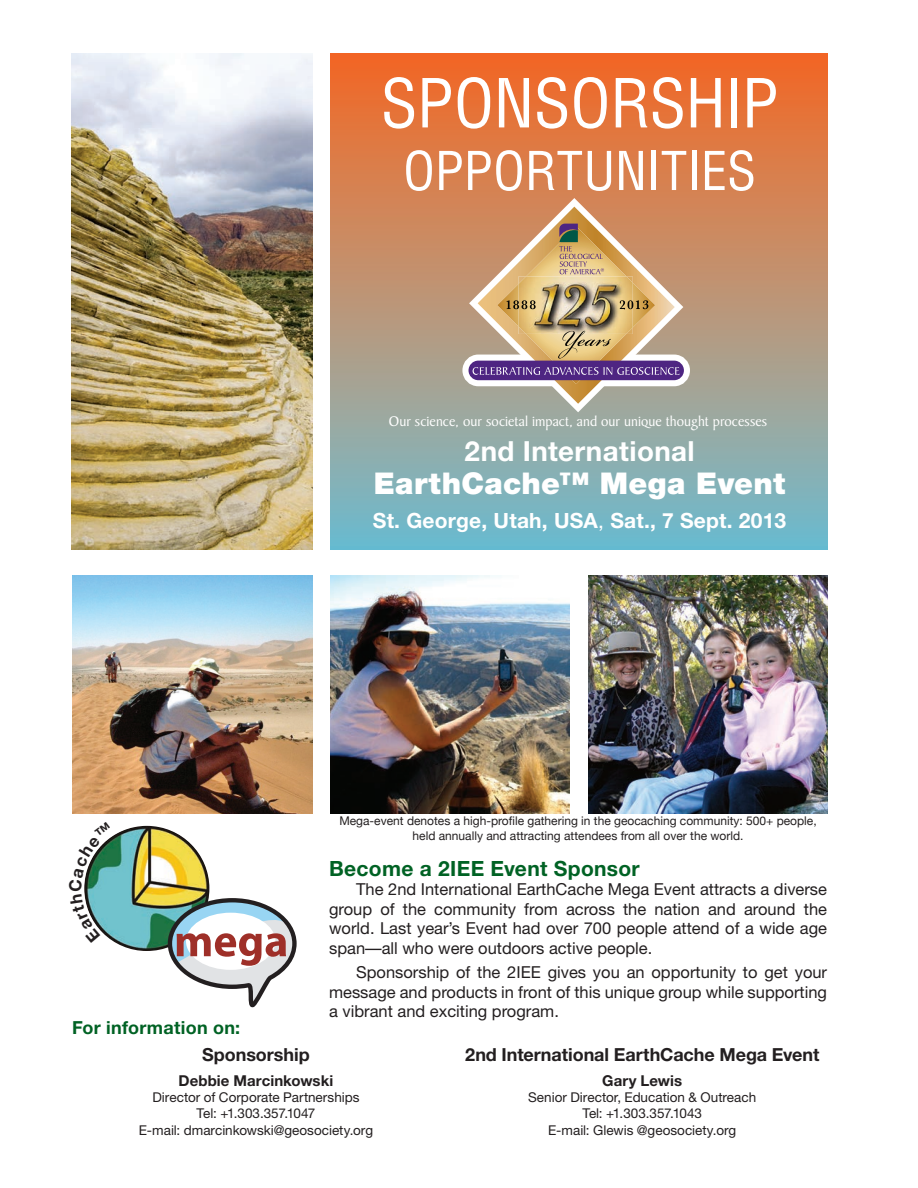
<style>
.page{position:relative;width:918px;height:1188px;background:#fff}
.page>*{position:absolute;margin:0;border:0;box-sizing:border-box;transform-origin:0 0}
.t1{font:condensed 65.85px "Helvetica";letter-spacing:-.005em;color:#fff}
.t2{font:condensed 52.2px "Helvetica";color:#fff}
.t3{font:900 30px "Helvetica Neue";letter-spacing:.015em;color:#fff}
.t4{font:700 27.75px "Helvetica Neue";letter-spacing:.015em;color:#fff}
.t5{font:700 21px "Helvetica Neue";letter-spacing:.01em;color:#fff}
.t6{font:700 21px "Helvetica Neue";letter-spacing:.015em;color:#006224}
.t7{font:700 18px "Helvetica Neue";letter-spacing:-.005em;color:#231f20}
.t8{font:700 18px "Helvetica Neue";letter-spacing:.015em;color:#006224}
.t9{font:16.5px/19.5px "Helvetica Neue";color:#231f20;text-align:justify}
.t10{font:15px "Baker Signet BT";letter-spacing:.005em;color:#fff}
.t11{font:700 15px "Helvetica Neue";letter-spacing:.005em;color:#231f20}
.t12{font:13.5px/16.2px "Helvetica Neue";color:#231f20;text-align:center}
.t13{font:12px/15px "Helvetica Neue";color:#231f20;text-align:center}
.s1{font-weight:400}
</style>
<div class="page">
<div style="left:331px;top:53px;width:496px;height:497px;background:linear-gradient(to bottom,#f96a23,#75bece)"></div>
<svg style="left:462px;top:198px;width:228px;height:214px;background:#bd977a"></svg>
<div style="left:462px;top:355px;width:228px;height:31px;border:12px solid #fff;border-radius:10px"></div>
<div style="left:469px;top:361px;width:215px;height:19px;background:#4e2582;border-radius:10px"></div>
<svg style="left:473px;top:207px;width:207px;height:197px"></svg>
<img style="left:72px;top:53px;width:240px;height:497px">
<img style="left:72px;top:575px;width:240px;height:239px">
<img style="left:331px;top:575px;width:238px;height:239px">
<img style="left:589px;top:575px;width:238px;height:239px">
<img style="left:84px;top:826px;width:125px;height:125px;border-radius:63px">
<svg style="left:168px;top:898px;width:129px;height:109px"></svg>
<svg style="left:84px;top:838px;width:26px;height:101px"></svg>
<h1 class="t1" style="left:381px;top:62px;width:399px">SPONSORSHIP</h1>
<h2 class="t2" style="left:403px;top:138px;width:355px">OPPORTUNITIES</h2>
<p class="t10" style="left:389px;top:413px;width:380px">Our science, our societal impact, and our unique thought processes</p>
<h3 class="t4" style="left:464px;top:434px;width:232px">2nd International</h3>
<h3 class="t3" style="left:374px;top:465px;width:413px">EarthCache™ Mega Event</h3>
<p class="t5" style="left:373px;top:507px;width:415px">St. George, Utah, USA<span class="s1">,</span> Sat., 7 Sept. 2013</p>
<p class="t8" style="left:72px;top:1016px;width:170px">For information on:</p>
<p class="t13" style="left:339px;top:813px;width:479px">Mega-event denotes a high-profile gathering in the geocaching community: 500+ people, held annually and attracting attendees from all over the world.</p>
<p class="t6" style="left:329px;top:855px;width:312px">Become a 2IEE Event Sponsor</p>
<p class="t9" style="left:329px;top:880px;width:499px;text-indent:27px">The 2nd International EarthCache Mega Event attracts a diverse group of the community from across the nation and around the world. Last year’s Event had over 700 people attend of a wide age span—all who were outdoors active people.</p>
<p class="t9" style="left:329px;top:962px;width:500px;text-indent:27px">Sponsorship of the 2IEE gives you an opportunity to get your message and products in front of this unique group while supporting a vibrant and exciting program.</p>
<p class="t7" style="left:202px;top:1044px;width:109px">Sponsorship</p>
<p class="t11" style="left:179px;top:1071px;width:156px">Debbie Marcinkowski</p>
<p class="t12" style="left:139px;top:1089px;width:236px">Director of Corporate Partnerships<br>Tel: +1.303.357.1047<br>E-mail: dmarcinkowski@geosociety.org</p>
<p class="t7" style="left:465px;top:1044px;width:356px">2nd International EarthCache Mega Event</p>
<p class="t11" style="left:602px;top:1071px;width:81px">Gary Lewis</p>
<p class="t12" style="left:528px;top:1089px;width:230px">Senior Director, Education &amp; Outreach<br>Tel: +1.303.357.1043<br>E-mail: Glewis @geosociety.org</p>
</div>
